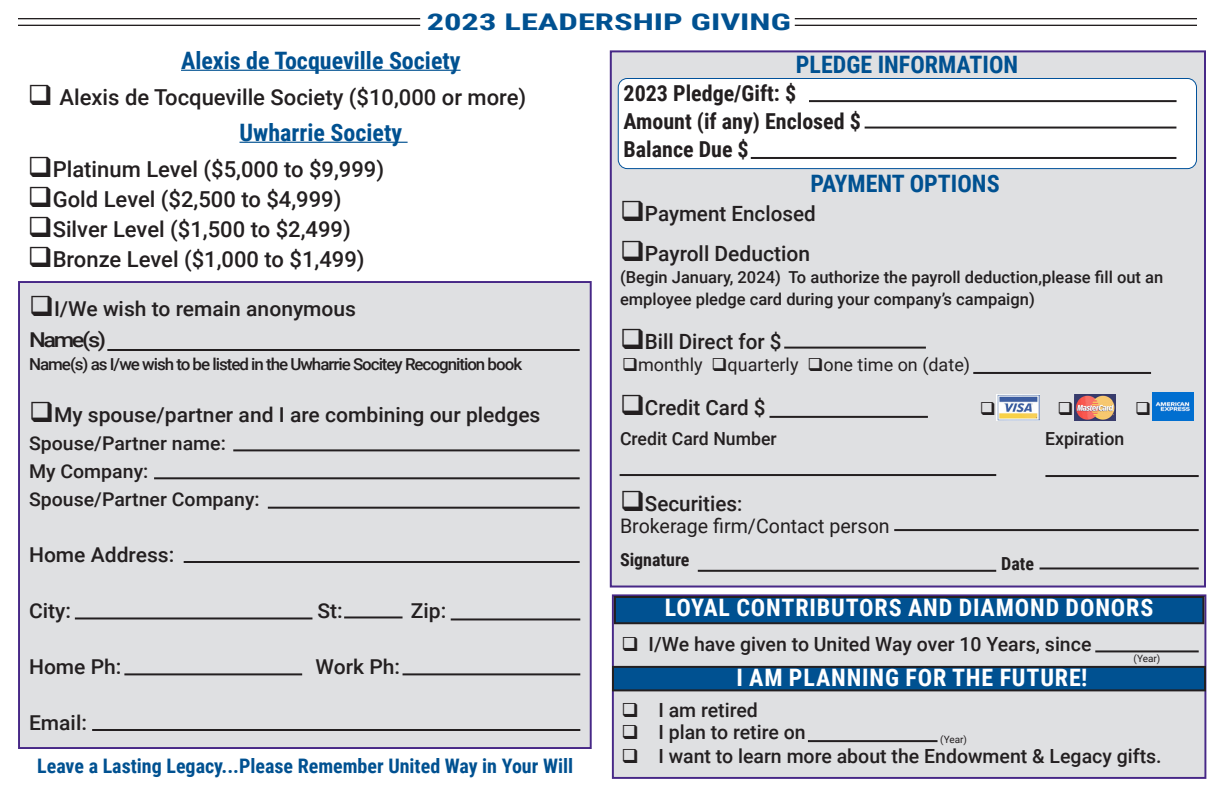
<style>
.page{position:relative;width:1224px;height:792px;background:#fff}
.page>*{position:absolute;margin:0;border:0;box-sizing:border-box;transform-origin:0 0}
.t1{font:700 24px "Roboto Condensed";color:#005191}
.t2{font:700 24px "Roboto Condensed";letter-spacing:.035em;color:#fff}
.t3{font:700 23px "Roboto Condensed";color:#005191;scale:1.5 1}
.t4{font:500 22px "Roboto";color:#231f20}
.t5{font:700 22px "Roboto Condensed";color:#231f20}
.t6{font:500 21px "Roboto";color:#231f20}
.t7{font:500 20.4px "Roboto";color:#231f20}
.t8{font:500 20.4px "Roboto";color:#231f20;scale:1.15 1}
.t9{font:700 20px "Roboto Condensed";color:#005191}
.t10{font:20px "Roboto";color:#231f20}
.t11{font:500 19.6px "Roboto";color:#231f20}
.t12{font:500 19px "Roboto";color:#231f20}
.t13{font:18px "Roboto";color:#231f20}
.t14{font:500 18px "Roboto";color:#231f20}
.t15{font:700 18px "Roboto Condensed";color:#231f20}
.t16{font:500 16.4px/22px "Roboto";color:#231f20}
.t17{font:500 16.4px "Roboto";letter-spacing:-.06em;color:#231f20}
.t18{font:10px "Roboto";color:#231f20}
.s1{font-size:20px}
</style>
<div class="page">
<div style="left:612px;top:594px;width:594px;height:185px;background:#dfe0e2;border:2px solid #472887"></div>
<hr style="left:181px;top:70px;width:280px;height:1px;background:#005191">
<hr style="left:240px;top:142px;width:168px;height:1px;background:#005191">
<hr style="left:795px;top:18px;width:402px;height:1px;background:#231f20">
<hr style="left:795px;top:25px;width:402px;height:1px;background:#231f20">
<div style="left:18px;top:281px;width:574px;height:468px;background:#dfe0e2;border:2px solid #472887"></div>
<hr style="left:18px;top:18px;width:402px;height:1px;background:#231f20">
<hr style="left:18px;top:25px;width:402px;height:1px;background:#231f20">
<div style="left:610px;top:50px;width:596px;height:538px;background:#dfe0e2;border:2px solid #472887"></div>
<div style="left:618px;top:78px;width:578px;height:91px;background:#fff;border-radius:9px"></div>
<div style="left:618px;top:78px;width:579px;height:91px;border:1px solid #01529b;border-radius:9px"></div>
<div style="left:615px;top:597px;width:588px;height:26px;background:#005191"></div>
<div style="left:614px;top:596px;width:590px;height:28px;border:2px solid #231f20"></div>
<div style="left:613px;top:667px;width:592px;height:23px;background:#005191"></div>
<div style="left:612px;top:666px;width:594px;height:25px;border:2px solid #231f20"></div>
<img style="left:996px;top:394px;width:44px;height:27px">
<img style="left:1075px;top:395px;width:41px;height:26px">
<img style="left:1153px;top:393px;width:41px;height:28px">
<hr style="left:809px;top:100px;width:368px;height:2px;background:#231f20">
<hr style="left:107px;top:349px;width:473px;height:2px;background:#231f20">
<hr style="left:233px;top:449px;width:347px;height:2px;background:#231f20">
<hr style="left:154px;top:477px;width:426px;height:2px;background:#231f20">
<hr style="left:268px;top:507px;width:312px;height:2px;background:#231f20">
<hr style="left:184px;top:561px;width:396px;height:2px;background:#231f20">
<hr style="left:75px;top:617px;width:237px;height:2px;background:#231f20">
<hr style="left:92px;top:729px;width:488px;height:2px;background:#231f20">
<hr style="left:124px;top:673px;width:178px;height:2px;background:#231f20">
<hr style="left:403px;top:673px;width:177px;height:2px;background:#231f20">
<hr style="left:344px;top:616px;width:59px;height:2px;background:#231f20">
<hr style="left:451px;top:618px;width:129px;height:2px;background:#231f20">
<hr style="left:770px;top:416px;width:158px;height:2px;background:#231f20">
<hr style="left:620px;top:474px;width:376px;height:2px;background:#231f20">
<hr style="left:1045px;top:475px;width:154px;height:2px;background:#231f20">
<hr style="left:894px;top:529px;width:305px;height:2px;background:#231f20">
<hr style="left:784px;top:347px;width:142px;height:2px;background:#231f20">
<hr style="left:698px;top:570px;width:298px;height:2px;background:#231f20">
<hr style="left:1040px;top:567px;width:159px;height:2px;background:#231f20">
<hr style="left:973px;top:372px;width:178px;height:2px;background:#231f20">
<hr style="left:1095px;top:650px;width:104px;height:2px;background:#231f20">
<hr style="left:808px;top:740px;width:130px;height:2px;background:#231f20">
<hr style="left:865px;top:127px;width:311px;height:2px;background:#231f20">
<hr style="left:751px;top:157px;width:425px;height:2px;background:#231f20">
<p class="t3" style="left:427px;top:6px;width:244px">2023 LEADERSHIP GIVING</p>
<p class="t1" style="left:181px;top:43px;width:281px">Alexis de Tocqueville Society</p>
<p class="t4" style="left:28px;top:81px;width:500px">❑ Alexis de Tocqueville Society ($10,000 or more)</p>
<p class="t1" style="left:240px;top:115px;width:164px">Uwharrie Society</p>
<p class="t4" style="left:28px;top:153px;width:358px">❑Platinum Level ($5,000 to $9,999)</p>
<p class="t4" style="left:28px;top:183px;width:315px">❑Gold Level ($2,500 to $4,999)</p>
<p class="t4" style="left:28px;top:213px;width:325px">❑Silver Level ($1,500 to $2,499)</p>
<p class="t4" style="left:28px;top:243px;width:338px">❑Bronze Level ($1,000 to $1,499)</p>
<p class="t7" style="left:29px;top:295px;width:329px">❑I/We wish to remain anonymous</p>
<p class="t8" style="left:29px;top:326px;width:69px">Name(s)</p>
<p class="t17" style="left:29px;top:353px;width:495px">Name(s) as I/we wish to be listed in the Uwharrie Socitey Recognition book</p>
<p class="t7" style="left:29px;top:400px;width:513px">❑My spouse/partner and I are combining our pledges</p>
<p class="t12" style="left:29px;top:430px;width:198px">Spouse/Partner name:</p>
<p class="t12" style="left:29px;top:458px;width:121px">My Company:</p>
<p class="t12" style="left:29px;top:486px;width:232px">Spouse/Partner Company:</p>
<p class="t7" style="left:29px;top:540px;width:147px">Home Address:</p>
<p class="t7" style="left:29px;top:596px;width:43px">City:</p>
<p class="t7" style="left:317px;top:596px;width:27px">St:</p>
<p class="t7" style="left:411px;top:596px;width:37px">Zip:</p>
<p class="t7" style="left:29px;top:652px;width:94px">Home Ph:</p>
<p class="t7" style="left:316px;top:652px;width:86px">Work Ph:</p>
<p class="t7" style="left:29px;top:708px;width:59px">Email:</p>
<p class="t9" style="left:37px;top:752px;width:537px">Leave a Lasting Legacy...Please Remember United Way in Your Will</p>
<p class="t1" style="left:796px;top:48px;width:224px">PLEDGE INFORMATION</p>
<p class="t5" style="left:624px;top:77px;width:174px">2023 Pledge/Gift: $</p>
<p class="t5" style="left:624px;top:105px;width:239px">Amount (if any) Enclosed $</p>
<p class="t5" style="left:624px;top:133px;width:127px">Balance Due $</p>
<p class="t1" style="left:810px;top:166px;width:191px">PAYMENT OPTIONS</p>
<p class="t6" style="left:620px;top:198px;width:197px">❑Payment Enclosed</p>
<p class="t6" style="left:620px;top:238px;width:192px">❑Payroll Deduction</p>
<p class="t16" style="left:620px;top:265px;width:545px">(Begin January, 2024) To authorize the payroll deduction,please fill out an employee pledge card during your company’s campaign)</p>
<p class="t6" style="left:620px;top:326px;width:163px">❑Bill Direct for $</p>
<p class="t13" style="left:622px;top:352px;width:350px">❑monthly ❑quarterly ❑one time on (date)</p>
<p class="t6" style="left:620px;top:392px;width:147px">❑Credit Card $</p>
<p class="t14" style="left:620px;top:426px;width:158px">Credit Card Number</p>
<p class="t14" style="left:1045px;top:426px;width:81px">Expiration</p>
<p class="t6" style="left:620px;top:488px;width:124px">❑Securities<span class="s1">:</span></p>
<p class="t10" style="left:620px;top:511px;width:271px">Brokerage firm/Contact person</p>
<p class="t15" style="left:620px;top:547px;width:71px">Signature</p>
<p class="t15" style="left:1001px;top:551px;width:34px">Date</p>
<p class="t2" style="left:665px;top:591px;width:490px">LOYAL CONTRIBUTORS AND DIAMOND DONORS</p>
<p class="t11" style="left:622px;top:630px;width:471px">❑ I/We have given to United Way over 10 Years, since</p>
<p class="t2" style="left:736px;top:661px;width:353px">I AM PLANNING FOR THE FUTURE!</p>
<p class="t18" style="left:1134px;top:651px;width:28px">(Year)</p>
<p class="t11" style="left:622px;top:696px;width:138px">❑ I am retired</p>
<p class="t11" style="left:622px;top:718px;width:186px">❑ I plan to retire on</p>
<p class="t11" style="left:622px;top:742px;width:542px">❑ I want to learn more about the Endowment &amp; Legacy gifts.</p>
<p class="t18" style="left:940px;top:732px;width:28px">(Year)</p>
</div>
